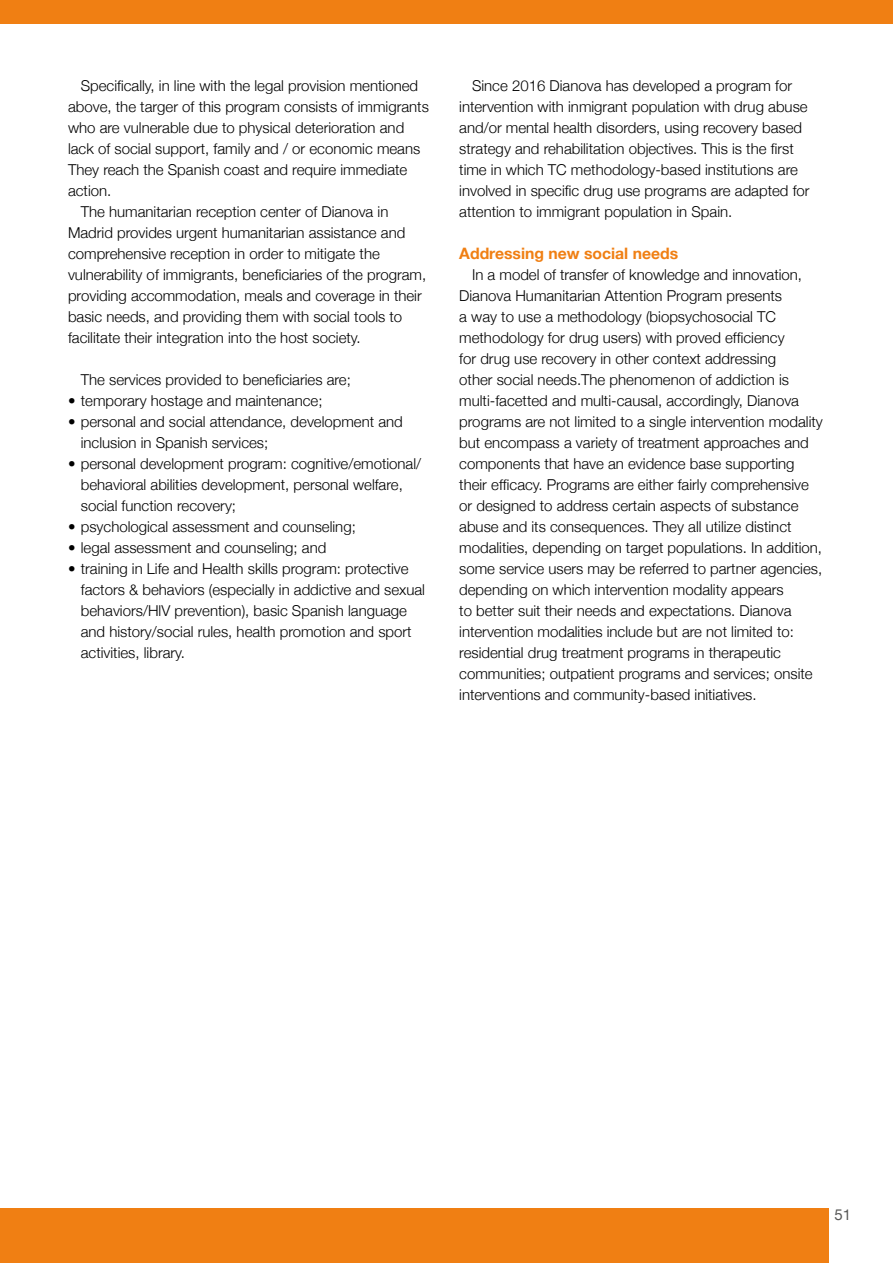
<style>
.page{position:relative;width:893px;height:1263px;background:#fff}
.page>*{position:absolute;margin:0;border:0;box-sizing:border-box;transform-origin:0 0}
.t1{font:700 15.75px "Helvetica Neue";color:#f07f13}
.t2{font:300 15px/21px "Helvetica Neue";color:#000}
.t3{font:15px "Helvetica Neue";color:#575756}
</style>
<div class="page">
<div style="left:0;top:1208px;width:828px;height:55px;background:#f07f13"></div>
<div style="left:0;top:0;width:893px;height:23px;background:#f07f13"></div>
<p class="t2" style="left:81px;top:75px;width:339px">Specifically, in line with the legal provision mentioned</p>
<p class="t2" style="left:68px;top:96px;width:362px">above, the targer of this program consists of immigrants</p>
<p class="t2" style="left:68px;top:117px;width:338px">who are vulnerable due to physical deterioration and</p>
<p class="t2" style="left:68px;top:138px;width:354px">lack of social support, family and / or economic means</p>
<p class="t2" style="left:68px;top:159px;width:341px">They reach the Spanish coast and require immediate</p>
<p class="t2" style="left:68px;top:180px;width:45px">action.</p>
<p class="t2" style="left:81px;top:201px;width:309px">The humanitarian reception center of Dianova in</p>
<p class="t2" style="left:68px;top:222px;width:339px">Madrid provides urgent humanitarian assistance and</p>
<p class="t2" style="left:68px;top:243px;width:313px">comprehensive reception in order to mitigate the</p>
<p class="t2" style="left:68px;top:264px;width:360px">vulnerability of immigrants, beneficiaries of the program,</p>
<p class="t2" style="left:68px;top:285px;width:355px">providing accommodation, meals and coverage in their</p>
<p class="t2" style="left:68px;top:306px;width:336px">basic needs, and providing them with social tools to</p>
<p class="t2" style="left:68px;top:327px;width:294px">facilitate their integration into the host society.</p>
<p class="t2" style="left:81px;top:369px;width:272px">The services provided to beneficiaries are;</p>
<p class="t2" style="left:68px;top:390px;width:256px">• temporary hostage and maintenance;</p>
<p class="t2" style="left:81px;top:411px;width:324px;text-indent:-13px">• personal and social attendance, development and inclusion in Spanish services;</p>
<p class="t2" style="left:81px;top:453px;width:342px;text-indent:-13px">• personal development program: cognitive/emotional/ behavioral abilities development, personal welfare, social function recovery;</p>
<p class="t2" style="left:68px;top:516px;width:289px">• psychological assessment and counseling;</p>
<p class="t2" style="left:68px;top:537px;width:260px">• legal assessment and counseling; and</p>
<p class="t2" style="left:81px;top:558px;width:346px;text-indent:-13px">• training in Life and Health skills program: protective factors &amp; behaviors (especially in addictive and sexual behaviors/HlV prevention), basic Spanish language and history/social rules, health promotion and sport activities, library.</p>
<p class="t2" style="left:459px;top:75px;width:352px;text-indent:13px">Since 2016 Dianova has developed a program for intervention with inmigrant population with drug abuse and/or mental health disorders, using recovery based strategy and rehabilitation objectives. This is the first time in which TC methodology-based institutions are involved in specific drug use programs are adapted for attention to immigrant population in Spain.</p>
<p class="t1" style="left:459px;top:244px;width:220px">Addressing new social needs</p>
<p class="t2" style="left:459px;top:264px;width:365px;text-indent:13px">In a model of transfer of knowledge and innovation, Dianova Humanitarian Attention Program presents<br>a way to use a methodology (biopsychosocial TC methodology for drug users) with proved efficiency<br>for drug use recovery in other context addressing<br>other social needs.The phenomenon of addiction is multi-facetted and multi-causal, accordingly, Dianova programs are not limited to a single intervention modality but encompass a variety of treatment approaches and components that have an evidence base supporting their efficacy. Programs are either fairly comprehensive or designed to address certain aspects of substance abuse and its consequences. They all utilize distinct modalities, depending on target populations. In addition, some service users may be referred to partner agencies, depending on which intervention modality appears<br>to better suit their needs and expectations. Dianova intervention modalities include but are not limited to: residential drug treatment programs in therapeutic communities; outpatient programs and services; onsite interventions and community-based initiatives.</p>
<p class="t3" style="left:834px;top:1205px;width:18px">51</p>
</div>
